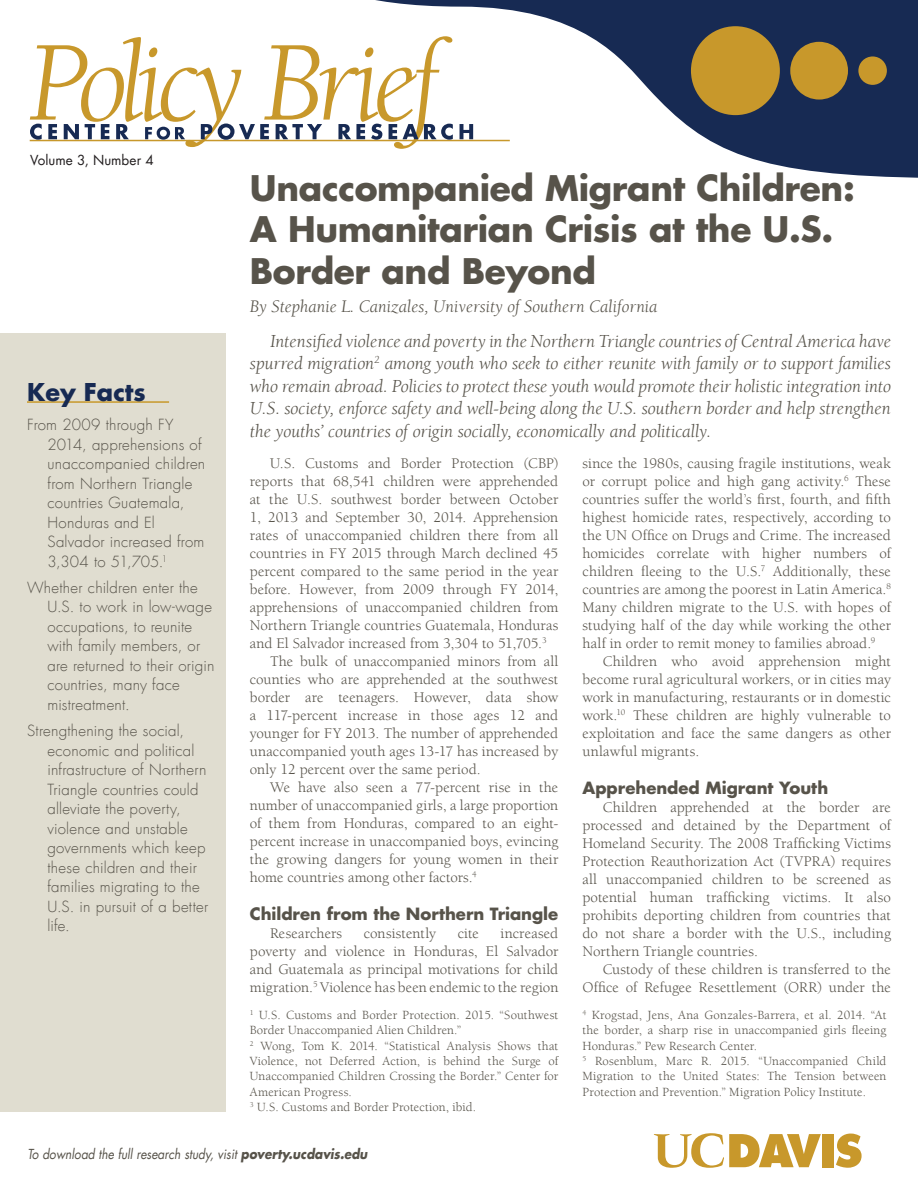
<style>
.page{position:relative;width:918px;height:1188px;background:#fff}
.page>*{position:absolute;margin:0;border:0;box-sizing:border-box;transform-origin:0 0}
.body_text__no_indent{font:italic 117px "Berkeley UC Davis";letter-spacing:-.07em;color:#c8982b}
.t1{font:700 34.5px/41.4px "Futura UC Davis";letter-spacing:-.01em;color:#57534a}
.body_text__no_indent-2{font:700 24px "Futura UC Davis";color:#172a53}
.body_text__no_indent-3{font:italic 18.75px/22.5px "Berkeley UC Davis";letter-spacing:-.005em;color:#57534a;text-align:justify}
.t2{font:italic 18px "Berkeley UC Davis";color:#57534a}
.body_text__no_indent-4{font:700 16.5px "Futura UC Davis";color:#57534a}
.body_text__no_indent-5{font:15px/18px "Berkeley UC Davis";letter-spacing:.005em;color:#57534a;text-align:justify}
.body_text__indent{font:300 15px/19.5px "Futura UC Davis";letter-spacing:.015em;color:#57534a}
.sidebar_futura_text{font:italic 13.5px "Futura UC Davis";color:#57534a;scale:.89 1}
.body_text__no_indent-6{font:13.5px "Futura UC Davis";letter-spacing:.005em;color:#231f20}
.body_text__no_indent-7{font:12.75px/15.3px "Berkeley UC Davis";letter-spacing:.01em;color:#57534a;text-align:justify}
.s1{font-family:"Berkeley UC Davis Book It SC800";font-style:normal}
.s2{font-weight:700}
</style>
<div class="page">
<svg style="left:345px;top:0;width:573px;height:178px"></svg>
<hr style="left:30px;top:140px;width:480px;height:1px;background:#c8982b">
<svg style="left:836px;top:1134px;width:26px;height:34px"></svg>
<div style="left:822px;top:1134px;width:11px;height:33px;background:#c8982b"></div>
<svg style="left:653px;top:1133px;width:168px;height:35px"></svg>
<svg style="left:30px;top:124px;width:443px;height:16px"></svg>
<div style="left:0;top:333px;width:226px;height:779px;background:#e0ddd0"></div>
<hr style="left:27px;top:401px;width:142px;height:2px;background:#c8982b">
<div style="left:691px;top:26px;width:89px;height:89px;background:#c8982b;border-radius:50%"></div>
<div style="left:790px;top:42px;width:58px;height:58px;background:#c8982b;border-radius:50%"></div>
<div style="left:858px;top:56px;width:29px;height:29px;background:#c8982b;border-radius:50%"></div>
<p class="body_text__no_indent" style="left:27px;top:13px;width:416px"><span class="s1">P</span>olicy Brief</p>
<p class="body_text__no_indent-6" style="left:30px;top:151px;width:125px">Volume 3, Number 4</p>
<p class="body_text__no_indent-2" style="left:27px;top:376px;width:120px">Key Facts</p>
<p class="body_text__indent" style="left:47px;top:415px;width:159px;text-indent:-20px">From 2009 through FY<br>2014, apprehensions of unaccompanied children from Northern Triangle countries Guatemala,<br>Honduras and El<br>Salvador increased from<br>3,304 to 51,705.<sup>1</sup></p>
<p class="body_text__indent" style="left:47px;top:578px;width:168px;text-indent:-20px">Whether children enter the<br>U.S. to work in low-wage occupations, to reunite with family members, or are returned to their origin countries, many face mistreatment.</p>
<p class="body_text__indent" style="left:47px;top:721px;width:162px;text-indent:-20px">Strengthening the social, economic and political infrastructure of Northern<br>Triangle countries could alleviate the poverty, violence and unstable governments which keep these children and their families migrating to the<br>U.S. in pursuit of a better life.</p>
<p class="t1" style="left:250px;top:167px;width:606px">Unaccompanied Migrant Children:<br>A Humanitarian Crisis at the U.S.<br>Border and Beyond</p>
<p class="t2" style="left:250px;top:296px;width:409px">By Stephanie L. Canizales, University of Southern California</p>
<p class="body_text__no_indent-3" style="left:250px;top:329px;width:643px;text-indent:20px">Intensified violence and poverty in the Northern Triangle countries of Central America have spurred migration<sup>2</sup> among youth who seek to either reunite with family or to support families who remain abroad. Policies to protect these youth would promote their holistic integration into U.S. society, enforce safety and well-being along the U.S. southern border and help strengthen the youths’ countries of origin socially, economically and politically.</p>
<p class="body_text__no_indent-5" style="left:250px;top:454px;width:310px;text-indent:20px">U.S. Customs and Border Protection (CBP) reports that 68,541 children were apprehended at the U.S. southwest border between October 1, 2013 and September 30, 2014. Apprehension rates of unaccompanied children there from all countries in FY 2015 through March declined 45 percent compared to the same period in the year before. However, from 2009 through FY 2014, apprehensions of unaccompanied children from Northern Triangle countries Guatemala, Honduras and El Salvador increased from 3,304 to 51,705.<sup>3</sup></p>
<p class="body_text__no_indent-5" style="left:250px;top:652px;width:310px;text-indent:20px">The bulk of unaccompanied minors from all counties who are apprehended at the southwest border are teenagers. However, data show a 117-percent increase in those ages 12 and younger for FY 2013. The number of apprehended unaccompanied youth ages 13-17 has increased by only 12 percent over the same period.</p>
<p class="body_text__no_indent-5" style="left:250px;top:778px;width:310px;text-indent:20px">We have also seen a 77-percent rise in the number of unaccompanied girls, a large proportion of them from Honduras, compared to an eight&shy;percent increase in unaccompanied boys, evincing the growing dangers for young women in their home countries among other factors.<sup>4</sup></p>
<p class="body_text__no_indent-4" style="left:250px;top:902px;width:310px">Children from the Northern Triangle</p>
<p class="body_text__no_indent-5" style="left:270px;top:924px;width:74px">Researchers</p>
<p class="body_text__no_indent-5" style="left:364px;top:924px;width:74px">consistently</p>
<p class="body_text__no_indent-5" style="left:458px;top:924px;width:23px">cite</p>
<p class="body_text__no_indent-5" style="left:250px;top:924px;width:310px;text-indent:251px">increased poverty and violence in Honduras, El Salvador and Guatemala as principal motivations for child migration.<sup>5</sup> Violence has been endemic to the region</p>
<p class="body_text__no_indent-7" style="left:250px;top:1007px;width:310px"><sup>1</sup> U.S. Customs and Border Protection. 2015. “Southwest<br>Border Unaccompanied Alien Children.”</p>
<p class="body_text__no_indent-7" style="left:250px;top:1038px;width:310px"><sup>2</sup> Wong, Tom K. 2014. “Statistical Analysis Shows that Violence, not Deferred Action, is behind the Surge of Unaccompanied Children Crossing the Border.” Center for American Progress.</p>
<p class="body_text__no_indent-7" style="left:250px;top:1099px;width:228px"><sup>3</sup> U.S. Customs and Border Protection, ibid.</p>
<p class="body_text__no_indent-5" style="left:582px;top:454px;width:310px">since the 1980s, causing fragile institutions, weak or corrupt police and high gang activity.<sup>6</sup> These countries suffer the world’s first, fourth, and fifth highest homicide rates, respectively, according to the UN Office on Drugs and Crime. The increased homicides correlate with higher numbers of children fleeing to the U.S.<sup>7</sup> Additionally, these countries are among the poorest in Latin America.<sup>8<br></sup>Many children migrate to the U.S. with hopes of studying half of the day while working the other half in order to remit money to families abroad.<sup>9</sup></p>
<p class="body_text__no_indent-5" style="left:582px;top:652px;width:310px;text-indent:20px">Children who avoid apprehension might become rural agricultural workers, or in cities may work in manufacturing, restaurants or in domestic work.<sup>10</sup> These children are highly vulnerable to exploitation and face the same dangers as other unlawful migrants.</p>
<p class="body_text__no_indent-4" style="left:582px;top:776px;width:247px">Apprehended Migrant Youth</p>
<p class="body_text__no_indent-5" style="left:582px;top:798px;width:310px;text-indent:20px">Children apprehended at the border are processed and detained by the Department of Homeland Security. The 2008 Trafficking Victims Protection Reauthorization Act (TVPRA) requires all unaccompanied children to be screened as potential human trafficking victims. It also prohibits deporting children from countries that do not share a border with the U.S., including Northern Triangle countries.</p>
<p class="body_text__no_indent-5" style="left:582px;top:960px;width:310px;text-align:right">Custody of these children is transferred to the<br>Office of Refugee Resettlement (ORR) under the</p>
<p class="body_text__no_indent-7" style="left:582px;top:1007px;width:306px"><sup>4</sup> Krogstad, Jens, Ana Gonzales-Barrera, et al. 2014. “At the border, a sharp rise in unaccompanied girls fleeing Honduras.” Pew Research Center.</p>
<p class="body_text__no_indent-7" style="left:582px;top:1053px;width:306px"><sup>5</sup> Rosenblum, Marc R. 2015. “Unaccompanied Child Migration to the United States: The Tension between Protection and Prevention.” Migration Policy Institute.</p>
<p class="sidebar_futura_text" style="left:27px;top:1146px;width:384px">To download the full research study, visit <span class="s2">poverty.ucdavis.edu</span></p>
</div>
